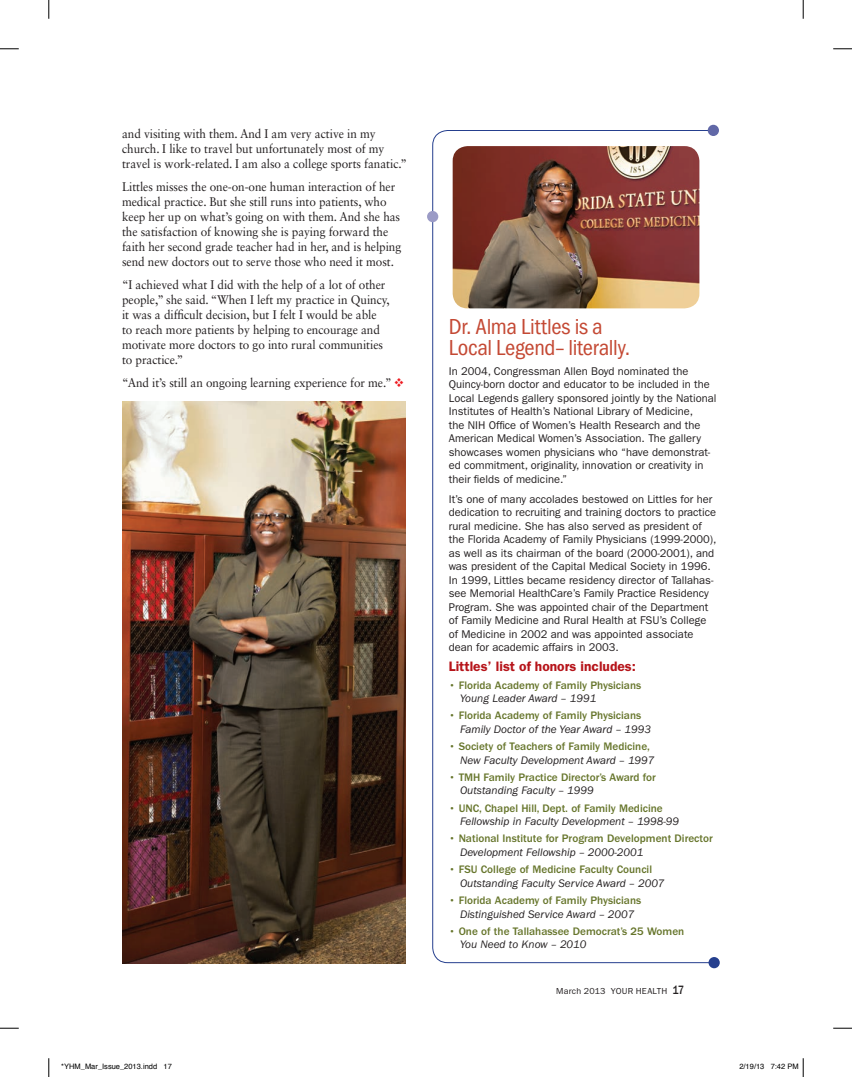
<style>
.page{position:relative;width:852px;height:1077px;background:#fff}
.page>*{position:absolute;margin:0;border:0;box-sizing:border-box;transform-origin:0 0}
.t1{font:condensed 22.5px/20.8px "ITC Franklin Gothic Std";letter-spacing:-.015em;color:#c44934}
.t2{font:600 13.75px "ITC Franklin Gothic Std";color:#b6141a}
.t3{font:12.5px/15px "Sabon LT Std";letter-spacing:-.005em;color:#231f20;scale:.94 1}
.t4{font:11.25px/13.5px "ITC Franklin Gothic Std";color:#231f20}
.t5{font:500 11.25px "ITC Franklin Gothic Std";color:#66752b}
.t6{font:italic 11.25px "ITC Franklin Gothic Std";color:#231f20}
.t7{font:8.75px "ITC Franklin Gothic Std";letter-spacing:.015em;color:#231f20}
.t8{font:7.5px "Helvetica";color:#000}
.s1{color:#ee1d23}
.s2{font-weight:500;font-size:12.5px}
</style>
<div class="page">
<img style="left:452px;top:146px;width:247px;height:162px">
<div style="left:427px;top:211px;width:11px;height:11px;background:#9b9bc6;border-radius:50%"></div>
<div style="left:707px;top:125px;width:11px;height:11px;background:#6168a7;border-radius:50%"></div>
<svg style="left:708px;top:956px;width:11px;height:12px"></svg>
<img style="left:122px;top:401px;width:284px;height:562px">
<svg style="left:0;top:48px;width:19px;height:2px"></svg>
<svg style="left:833px;top:48px;width:18px;height:2px"></svg>
<svg style="left:0;top:1027px;width:19px;height:1px"></svg>
<svg style="left:833px;top:1027px;width:18px;height:1px"></svg>
<svg style="left:48px;top:0;width:2px;height:19px"></svg>
<svg style="left:48px;top:1058px;width:2px;height:18px"></svg>
<svg style="left:802px;top:0;width:1px;height:19px"></svg>
<svg style="left:802px;top:1058px;width:1px;height:18px"></svg>
<p class="t3" style="left:122px;top:126px;width:304px">and visiting with them. And I am very active in my church. I like to travel but unfortunately most of my travel is work-related. I am also a college sports fanatic.”</p>
<p class="t3" style="left:122px;top:179px;width:298px">Littles misses the one-on-one human interaction of her medical practice. But she still runs into patients, who keep her up on what’s going on with them. And she has the satisfaction of knowing she is paying forward the faith her second grade teacher had in her, and is helping send new doctors out to serve those who need it most.</p>
<p class="t3" style="left:122px;top:276px;width:286px">“I achieved what I did with the help of a lot of other people,” she said. “When I left my practice in Quincy, it was a difficult decision, but I felt I would be able to reach more patients by helping to encourage and motivate more doctors to go into rural communities to practice.”</p>
<p class="t3" style="left:122px;top:374px;width:302px">“And it’s still an ongoing learning experience for me.” <span class="s1">❖</span></p>
<h1 class="t1" style="left:448px;top:316px;width:183px">Dr. Alma Littles is a<br>Local Legend– literally.</h1>
<p class="t4" style="left:448px;top:364px;width:269px">In 2004, Congressman Allen Boyd nominated the Quincy-born doctor and educator to be included in the Local Legends gallery sponsored jointly by the National Institutes of Health’s National Library of Medicine,<br>the NIH Office of Women’s Health Research and the American Medical Women’s Association. The gallery showcases women physicians who “have demonstrat&shy;ed commitment, originality, innovation or creativity in their fields of medicine.”</p>
<p class="t4" style="left:448px;top:492px;width:269px">It’s one of many accolades bestowed on Littles for her dedication to recruiting and training doctors to practice rural medicine. She has also served as president of the Florida Academy of Family Physicians (1999-2000), as well as its chairman of the board (2000-2001), and was president of the Capital Medical Society in 1996.<br>In 1999, Littles became residency director of Tallahas&shy;see Memorial HealthCare’s Family Practice Residency Program. She was appointed chair of the Department of Family Medicine and Rural Health at FSU’s College of Medicine in 2002 and was appointed associate dean for academic affairs in 2003.</p>
<p class="t2" style="left:448px;top:658px;width:188px">Littles’ list of honors includes:</p>
<p class="t5" style="left:448px;top:678px;width:194px">• Florida Academy of Family Physicians</p>
<p class="t6" style="left:460px;top:692px;width:138px">Young Leader Award – 1991</p>
<p class="t5" style="left:448px;top:709px;width:194px">• Florida Academy of Family Physicians</p>
<p class="t6" style="left:460px;top:722px;width:192px">Family Doctor of the Year Award – 1993</p>
<p class="t5" style="left:448px;top:740px;width:203px">• Society of Teachers of Family Medicine,</p>
<p class="t6" style="left:460px;top:753px;width:196px">New Faculty Development Award – 1997</p>
<p class="t5" style="left:448px;top:770px;width:18px">• TMH</p>
<p class="t5" style="left:483px;top:770px;width:174px">Family Practice Director’s Award for</p>
<p class="t6" style="left:460px;top:784px;width:135px">Outstanding Faculty – 1999</p>
<p class="t5" style="left:448px;top:801px;width:215px">• UNC, Chapel Hill, Dept. of Family Medicine</p>
<p class="t6" style="left:460px;top:815px;width:220px">Fellowship in Faculty Development – 1998-99</p>
<p class="t5" style="left:448px;top:832px;width:265px">• National Institute for Program Development Director</p>
<p class="t6" style="left:460px;top:845px;width:185px">Development Fellowship – 2000-2001</p>
<p class="t5" style="left:448px;top:863px;width:205px">• FSU College of Medicine Faculty Council</p>
<p class="t6" style="left:460px;top:876px;width:206px">Outstanding Faculty Service Award – 2007</p>
<p class="t5" style="left:448px;top:893px;width:194px">• Florida Academy of Family Physicians</p>
<p class="t6" style="left:460px;top:907px;width:176px">Distinguished Service Award – 2007</p>
<p class="t5" style="left:448px;top:924px;width:237px">• One of the Tallahassee Democrat’s 25 Women</p>
<p class="t6" style="left:460px;top:938px;width:128px">You Need to Know – 2010</p>
<p class="t7" style="left:556px;top:986px;width:129px">March 2013 YOUR HEALTH <span class="s2">17</span></p>
<p class="t8" style="left:61px;top:1060px;width:112px">*YHM_Mar_Issue_2013.indd 17</p>
<p class="t8" style="left:739px;top:1060px;width:61px">2/19/13 7:42 PM</p>
</div>
